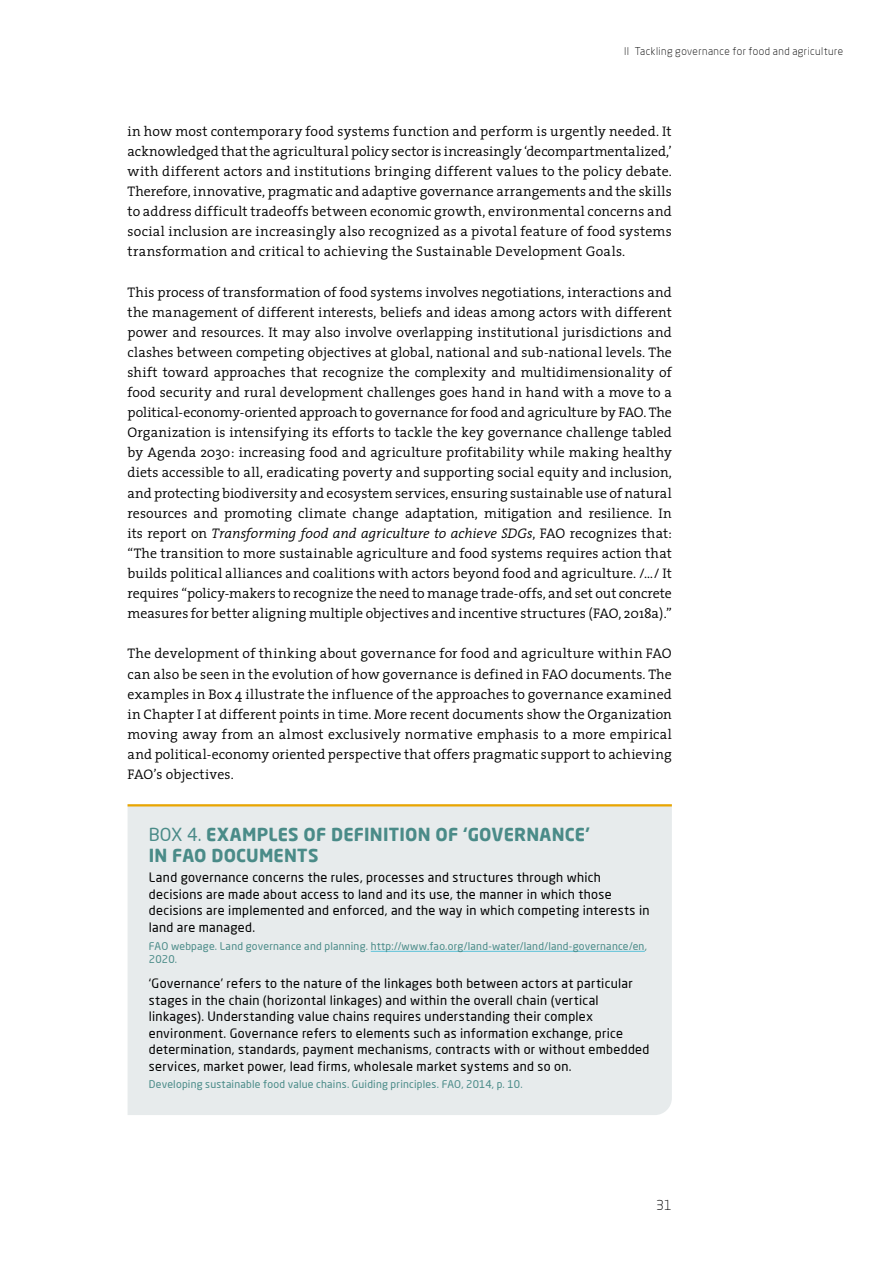
<style>
.page{position:relative;width:893px;height:1263px;background:#fff}
.page>*{position:absolute;margin:0;border:0;box-sizing:border-box;transform-origin:0 0}
.t1{font:700 17.7px/21px "Neo Sans Pro";letter-spacing:.01em;color:#4a8b88}
.t2{font:300 13.95px/20.1px "The Serif";letter-spacing:.005em;color:#000;text-align:justify}
.t3{font:300 13.5px "Neo Sans Pro";color:#000}
.t4{font:12.75px/16.5px "Neo Sans Pro";letter-spacing:.025em;color:#000}
.t5{font:10.5px/13.5px "Neo Sans Pro";letter-spacing:.02em;color:#4a8b88}
.t6{font:300 10.5px "Neo Sans Pro";letter-spacing:.04em;color:#000}
.s1{font-style:italic}
.s2{font-weight:400}
</style>
<div class="page">
<div style="left:128px;top:806px;width:544px;height:309px;background:#e7ebec"></div>
<hr style="left:128px;top:804px;width:544px;height:2px;background:#eaa600">
<hr style="left:371px;top:951px;width:274px;height:1px;background:#61c3d9">
<p class="t6" style="left:624px;top:45px;width:220px">II Tackling governance for food and agriculture</p>
<p class="t2" style="left:128px;top:120px;width:546px">in how most contemporary food systems function and perform is urgently needed. It acknowledged that the agricultural policy sector is increasingly ‘decompartmentalized,’ with different actors and institutions bringing different values to the policy debate.<br>Therefore, innovative, pragmatic and adaptive governance arrangements and the skills to address difficult tradeoffs between economic growth, environmental concerns and social inclusion are increasingly also recognized as a pivotal feature of food systems transformation and critical to achieving the Sustainable Development Goals.</p>
<p class="t2" style="left:128px;top:281px;width:546px">This process of transformation of food systems involves negotiations, interactions and the management of different interests, beliefs and ideas among actors with different power and resources. It may also involve overlapping institutional jurisdictions and clashes between competing objectives at global, national and sub-national levels. The shift toward approaches that recognize the complexity and multidimensionality of food security and rural development challenges goes hand in hand with a move to a political-economy-oriented approach to governance for food and agriculture by FAO. The Organization is intensifying its efforts to tackle the key governance challenge tabled by Agenda 2030: increasing food and agriculture profitability while making healthy diets accessible to all, eradicating poverty and supporting social equity and inclusion, and protecting biodiversity and ecosystem services, ensuring sustainable use of natural resources and promoting climate change adaptation, mitigation and resilience. In its report on <span class="s1">Transforming food and agriculture to achieve SDGs</span>, FAO recognizes that: “The transition to more sustainable agriculture and food systems requires action that builds political alliances and coalitions with actors beyond food and agriculture. /…/ It requires “policy-makers to recognize the need to manage trade-offs, and set out concrete measures for better aligning multiple objectives and incentive structures (FAO, 2018a).”</p>
<p class="t2" style="left:128px;top:643px;width:546px">The development of thinking about governance for food and agriculture within FAO can also be seen in the evolution of how governance is defined in FAO documents. The examples in Box 4 illustrate the influence of the approaches to governance examined in Chapter I at different points in time. More recent documents show the Organization moving away from an almost exclusively normative emphasis to a more empirical and political-economy oriented perspective that offers pragmatic support to achieving FAO’s objectives.</p>
<p class="t1" style="left:149px;top:823px;width:442px"><span class="s2">BOX 4.</span> EXAMPLES OF DEFINITION OF ‘GOVERNANCE’<br>IN FAO DOCUMENTS</p>
<p class="t4" style="left:149px;top:869px;width:502px">Land governance concerns the rules, processes and structures through which decisions are made about access to land and its use, the manner in which those decisions are implemented and enforced, and the way in which competing interests in land are managed.</p>
<p class="t5" style="left:149px;top:939px;width:500px">FAO webpage. Land governance and planning. http://www.fao.org/land-water/land/land-governance/en,<br>2020.</p>
<p class="t4" style="left:149px;top:975px;width:502px">‘Governance’ refers to the nature of the linkages both between actors at particular stages in the chain (horizontal linkages) and within the overall chain (vertical linkages). Understanding value chains requires understanding their complex environment. Governance refers to elements such as information exchange, price determination, standards, payment mechanisms, contracts with or without embedded services, market power, lead firms, wholesale market systems and so on.</p>
<p class="t5" style="left:149px;top:1077px;width:375px">Developing sustainable food value chains. Guiding principles. FAO, 2014, p. 10.</p>
<p class="t3" style="left:656px;top:1196px;width:17px">31</p>
</div>
